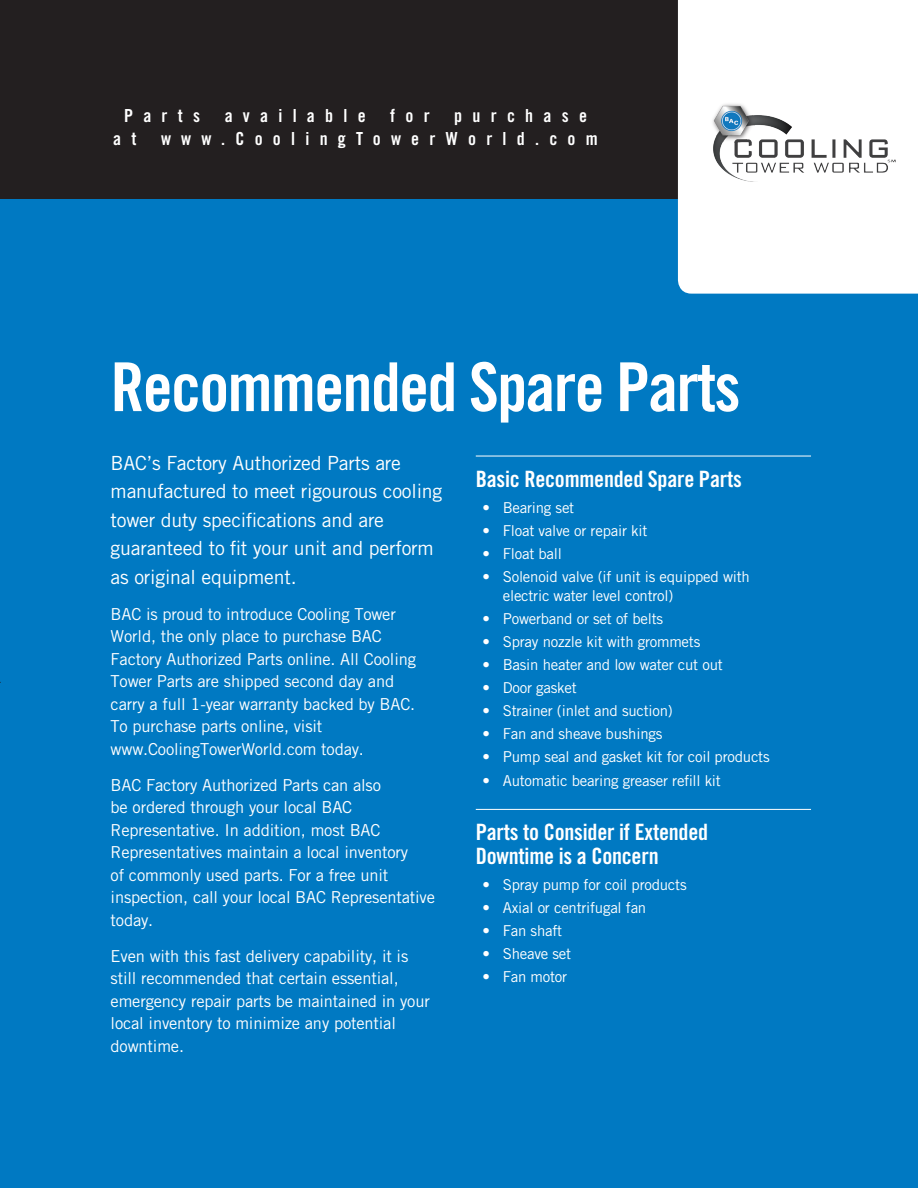
<style>
.page{position:relative;width:918px;height:1188px;background:#fff}
.page>*{position:absolute;margin:0;border:0;box-sizing:border-box;transform-origin:0 0}
.main_header_white{font:67.5px "Trade Gothic Bold Cond Twenty";letter-spacing:-.025em;color:#fff}
.subhead_white{font:22.5px/24px "Trade Gothic Bold Cond Twenty";letter-spacing:-.01em;color:#fff}
.body{font:19.5px/28.5px "Trade Gothic";letter-spacing:-.01em;color:#fff}
.body-2{font:18px "Trade Gothic Bold Cond Twenty";letter-spacing:.57em;color:#fff}
.body_white{font:16.5px/22.5px "Trade Gothic";letter-spacing:-.01em;color:#fff}
.body-3{font:16.5px/22.5px "Trade Gothic";letter-spacing:-.01em;color:#fff}
.t1{font:15px/19.5px "Trade Gothic";letter-spacing:-.015em;color:#fff}
</style>
<div class="page">
<div style="left:0;top:0;width:714px;height:199px;background:#231f20"></div>
<div style="left:0;top:199px;width:918px;height:989px;background:#0079c2"></div>
<div style="left:678px;top:0;width:240px;height:294px;background:#fff"></div>
<hr style="left:476px;top:456px;width:335px;height:1px;background:#fff">
<hr style="left:476px;top:809px;width:335px;height:1px;background:#fff">
<img style="left:701px;top:101px;width:194px;height:81px">
<p class="body-2" style="left:124px;top:105px;width:78px">Parts</p>
<p class="body-2" style="left:225px;top:105px;width:143px">available</p>
<p class="body-2" style="left:390px;top:105px;width:41px">for</p>
<p class="body-2" style="left:454px;top:105px;width:134px">purchase</p>
<p class="body-2" style="left:113px;top:128px;width:25px">a t</p>
<p class="body-2" style="left:161px;top:128px;width:438px">www.CoolingTowerWorld.com</p>
<p class="main_header_white" style="left:111px;top:346px;width:631px">Recommended Spare Parts</p>
<p class="body" style="left:111px;top:448px;width:333px">BAC’s Factory Authorized Parts are manufactured to meet rigourous cooling tower duty specifications and are guaranteed to fit your unit and perform as original equipment.</p>
<p class="body_white" style="left:111px;top:602px;width:307px">BAC is proud to introduce Cooling Tower World, the only place to purchase BAC Factory Authorized Parts online. All Cooling Tower Parts are shipped second day and carry a full 1-year warranty backed by BAC.<br>To purchase parts online, visit www.CoolingTowerWorld.com today.</p>
<p class="body-3" style="left:111px;top:773px;width:326px">BAC Factory Authorized Parts can also<br>be ordered through your local BAC Representative. In addition, most BAC Representatives maintain a local inventory<br>of commonly used parts. For a free unit inspection, call your local BAC Representative today.</p>
<p class="body_white" style="left:111px;top:944px;width:321px">Even with this fast delivery capability, it is still recommended that certain essential, emergency repair parts be maintained in your local inventory to minimize any potential downtime.</p>
<p class="subhead_white" style="left:476px;top:466px;width:268px">Basic Recommended Spare Parts</p>
<p class="t1" style="left:483px;top:498px;width:93px">• Bearing set</p>
<p class="t1" style="left:483px;top:521px;width:166px">• Float valve or repair kit</p>
<p class="t1" style="left:483px;top:544px;width:81px">• Float ball</p>
<p class="t1" style="left:503px;top:567px;width:249px;text-indent:-20px">• Solenoid valve (if unit is equipped with electric water level control)</p>
<p class="t1" style="left:483px;top:609px;width:182px">• Powerband or set of belts</p>
<p class="t1" style="left:483px;top:632px;width:219px">• Spray nozzle kit with grommets</p>
<p class="t1" style="left:483px;top:655px;width:242px">• Basin heater and low water cut out</p>
<p class="t1" style="left:483px;top:678px;width:96px">• Door gasket</p>
<p class="t1" style="left:483px;top:701px;width:192px">• Strainer (inlet and suction)</p>
<p class="t1" style="left:483px;top:724px;width:181px">• Fan and sheave bushings</p>
<p class="t1" style="left:483px;top:747px;width:289px">• Pump seal and gasket kit for coil products</p>
<p class="t1" style="left:483px;top:770px;width:240px">• Automatic bearing greaser refill kit</p>
<p class="subhead_white" style="left:476px;top:820px;width:234px">Parts to Consider if Extended<br>Downtime is a Concern</p>
<p class="t1" style="left:483px;top:875px;width:206px">• Spray pump for coil products</p>
<p class="t1" style="left:483px;top:898px;width:165px">• Axial or centrifugal fan</p>
<p class="t1" style="left:483px;top:921px;width:81px">• Fan shaft</p>
<p class="t1" style="left:483px;top:944px;width:90px">• Sheave set</p>
<p class="t1" style="left:483px;top:967px;width:86px">• Fan motor</p>
</div>
